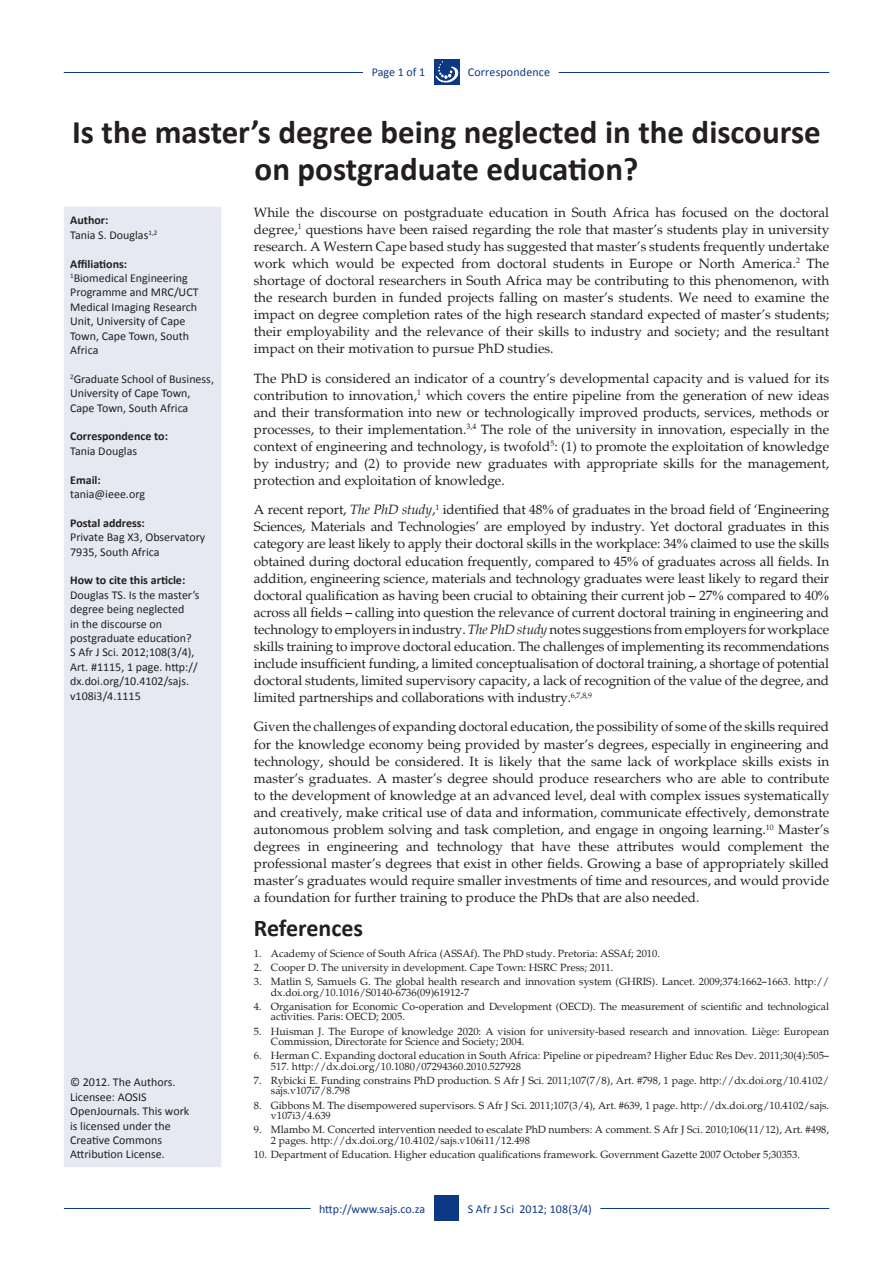
<style>
.page{position:relative;width:893px;height:1263px;background:#fff}
.page>*{position:absolute;margin:0;border:0;box-sizing:border-box;transform-origin:0 0}
.t1{font:700 33px/37.5px "Calibri";color:#231f20;text-align:center}
.t2{font:700 24px "Calibri";color:#231f20}
.t3{font:13.5px/17.1px "Palatino";color:#231f20;text-align:justify}
.t4{font:12px/14.4px "Calibri";color:#231f20}
.t5{font:700 12px "Calibri";color:#231f20}
.Running_footer_right{font:12px "Calibri";letter-spacing:.01em;color:#0d3884}
.t6{font:10.5px/10.2px "Palatino";color:#231f20}
.s1{font-style:italic}
.s2{font-family:"Times New Roman"}
</style>
<div class="page">
<hr style="left:64px;top:72px;width:299px;height:1px;background:#0d3884">
<hr style="left:559px;top:72px;width:270px;height:1px;background:#0d3884">
<div style="left:434px;top:1196px;width:25px;height:25px;background:#0d3884"></div>
<div style="left:434px;top:59px;width:25px;height:26px;background:#0d3884"></div>
<svg style="left:436px;top:61px;width:23px;height:22px"></svg>
<hr style="left:64px;top:1208px;width:247px;height:1px;background:#0d3884">
<hr style="left:600px;top:1208px;width:229px;height:1px;background:#0d3884">
<div style="left:64px;top:207px;width:157px;height:960px;background:#e6e9f2"></div>
<p class="Running_footer_right" style="left:372px;top:65px;width:55px">Page 1 of 1</p>
<p class="Running_footer_right" style="left:468px;top:65px;width:84px">Correspondence</p>
<p class="t1" style="left:72px;top:113px;width:750px">Is the master’s degree being neglected in the discourse on postgraduate education?</p>
<p class="t5" style="left:70px;top:213px;width:40px">Author:</p>
<p class="t4" style="left:70px;top:228px;width:89px">Tania S. Douglas<sup>1,2</sup></p>
<p class="t5" style="left:70px;top:256px;width:59px">Affiliations:</p>
<p class="t4" style="left:70px;top:271px;width:130px"><sup>1</sup>Biomedical Engineering<br>Programme and MRC/UCT<br>Medical Imaging Research<br>Unit, University of Cape<br>Town, Cape Town, South<br>Africa</p>
<p class="t4" style="left:70px;top:372px;width:145px"><sup>2</sup>Graduate School of Business,<br>University of Cape Town,<br>Cape Town, South Africa</p>
<p class="t5" style="left:70px;top:429px;width:99px">Correspondence to:</p>
<p class="t4" style="left:70px;top:444px;width:69px">Tania Douglas</p>
<p class="t5" style="left:70px;top:472px;width:32px">Email:</p>
<p class="t4" style="left:70px;top:487px;width:76px">tania@ieee.org</p>
<p class="t5" style="left:70px;top:515px;width:76px">Postal address:</p>
<p class="t4" style="left:70px;top:530px;width:137px">Private Bag X3, Observatory<br>7935, South Africa</p>
<p class="t5" style="left:70px;top:573px;width:117px">How to cite this article:</p>
<p class="t4" style="left:70px;top:588px;width:131px">Douglas TS. Is the master’s degree being neglected<br>in the discourse on postgraduate education?<br>S Afr J Sci. 2012;108(3/4),<br>Art. #1115, 1 page. http:// dx.doi.org/10.4102/sajs. v108i3/4.1115</p>
<p class="t3" style="left:254px;top:204px;width:577px">While the discourse on postgraduate education in South Africa has focused on the doctoral degree,<sup>1</sup> questions have been raised regarding the role that master’s students play in university research. A Western Cape based study has suggested that master’s students frequently undertake work which would be expected from doctoral students in Europe or North America.<sup>2</sup> The shortage of doctoral researchers in South Africa may be contributing to this phenomenon, with the research burden in funded projects falling on master’s students. We need to examine the impact on degree completion rates of the high research standard expected of master’s students; their employability and the relevance of their skills to industry and society; and the resultant impact on their motivation to pursue PhD studies.</p>
<p class="t3" style="left:254px;top:370px;width:577px">The PhD is considered an indicator of a country’s developmental capacity and is valued for its contribution to innovation,<sup>1</sup> which covers the entire pipeline from the generation of new ideas and their transformation into new or technologically improved products, services, methods or processes, to their implementation.<sup>3,4</sup> The role of the university in innovation, especially in the context of engineering and technology, is twofold<sup>5</sup>: (1) to promote the exploitation of knowledge by industry; and (2) to provide new graduates with appropriate skills for the management, protection and exploitation of knowledge.</p>
<p class="t3" style="left:254px;top:501px;width:577px">A recent report, <span class="s1">The PhD study</span>,<sup>1</sup> identified that 48<span class="s2">%</span> of graduates in the broad field of ‘Engineering Sciences, Materials and Technologies’ are employed by industry. Yet doctoral graduates in this category are least likely to apply their doctoral skills in the workplace: 34<span class="s2">%</span> claimed to use the skills obtained during doctoral education frequently, compared to 45<span class="s2">%</span> of graduates across all fields. In addition, engineering science, materials and technology graduates were least likely to regard their doctoral qualification as having been crucial to obtaining their current job – 27<span class="s2">%</span> compared to 40<span class="s2">% </span>across all fields – calling into question the relevance of current doctoral training in engineering and technology to employers in industry. <span class="s1">The PhD study</span> notes suggestions from employers for workplace skills training to improve doctoral education. The challenges of implementing its recommendations include insufficient funding, a limited conceptualisation of doctoral training, a shortage of potential doctoral students, limited supervisory capacity, a lack of recognition of the value of the degree, and limited partnerships and collaborations with industry.<sup>6,7,8,9</sup></p>
<p class="t3" style="left:254px;top:719px;width:577px">Given the challenges of expanding doctoral education, the possibility of some of the skills required for the knowledge economy being provided by master’s degrees, especially in engineering and technology, should be considered. It is likely that the same lack of workplace skills exists in master’s graduates. A master’s degree should produce researchers who are able to contribute to the development of knowledge at an advanced level, deal with complex issues systematically and creatively, make critical use of data and information, communicate effectively, demonstrate autonomous problem solving and task completion, and engage in ongoing learning.<sup>10</sup> Master’s degrees in engineering and technology that have these attributes would complement the professional master’s degrees that exist in other fields. Growing a base of appropriately skilled master’s graduates would require smaller investments of time and resources, and would provide a foundation for further training to produce the PhDs that are also needed.</p>
<p class="t2" style="left:254px;top:912px;width:111px">References</p>
<p class="t6" style="left:254px;top:948px;width:408px">1. Academy of Science of South Africa (ASSAf). The PhD study. Pretoria: ASSAf; 2010.</p>
<p class="t6" style="left:254px;top:962px;width:361px">2. Cooper D. The university in development. Cape Town: HSRC Press; 2011.</p>
<p class="t6" style="left:271px;top:977px;width:560px;text-indent:-17px">3. Matlin S, Samuels G. The global health research and innovation system (GHRIS). Lancet. 2009;374:1662–1663. http:// dx.doi.org/10.1016/S0140-6736(09)61912-7</p>
<p class="t6" style="left:271px;top:1002px;width:560px;text-indent:-17px">4. Organisation for Economic Co-operation and Development (OECD). The measurement of scientific and technological activities. Paris: OECD; 2005.</p>
<p class="t6" style="left:271px;top:1026px;width:560px;text-indent:-17px">5. Huisman J. The Europe of knowledge 2020: A vision for university-based research and innovation. Liège: European<br>Commission, Directorate for Science and Society; 2004.</p>
<p class="t6" style="left:271px;top:1051px;width:560px;text-indent:-17px">6. Herman C. Expanding doctoral education in South Africa: Pipeline or pipedream? Higher Educ Res Dev. 2011;30(4):505–<br>517. http://dx.doi.org/10.1080/07294360.2010.527928</p>
<p class="t6" style="left:271px;top:1075px;width:560px;text-indent:-17px">7. Rybicki E. Funding constrains PhD production. S Afr J Sci. 2011;107(7/8), Art. #798, 1 page. http://dx.doi.org/10.4102/ sajs.v107i7/8.798</p>
<p class="t6" style="left:271px;top:1100px;width:560px;text-indent:-17px">8. Gibbons M. The disempowered supervisors. S Afr J Sci. 2011;107(3/4), Art. #639, 1 page. http://dx.doi.org/10.4102/sajs. v107i3/4.639</p>
<p class="t6" style="left:271px;top:1125px;width:560px;text-indent:-17px">9. Mlambo M. Concerted intervention needed to escalate PhD numbers: A comment. S Afr J Sci. 2010;106(11/12), Art. #498,<br>2 pages. http://dx.doi.org/10.4102/sajs.v106i11/12.498</p>
<p class="t6" style="left:254px;top:1149px;width:548px">10. Department of Education. Higher education qualifications framework. Government Gazette 2007 October 5;30353.</p>
<p class="t4" style="left:70px;top:1075px;width:107px">© 2012. The Authors.</p>
<p class="t4" style="left:70px;top:1089px;width:121px">Licensee: AOSIS<br>OpenJournals. This work</p>
<p class="t4" style="left:70px;top:1118px;width:102px">is licensed under the</p>
<p class="t4" style="left:70px;top:1133px;width:93px">Creative Commons</p>
<p class="t4" style="left:70px;top:1147px;width:96px">Attribution License.</p>
<p class="Running_footer_right" style="left:319px;top:1202px;width:108px">http://www.sajs.co.za</p>
<p class="Running_footer_right" style="left:468px;top:1201px;width:125px">S Afr J Sci 2012; 108(3/4)</p>
</div>
